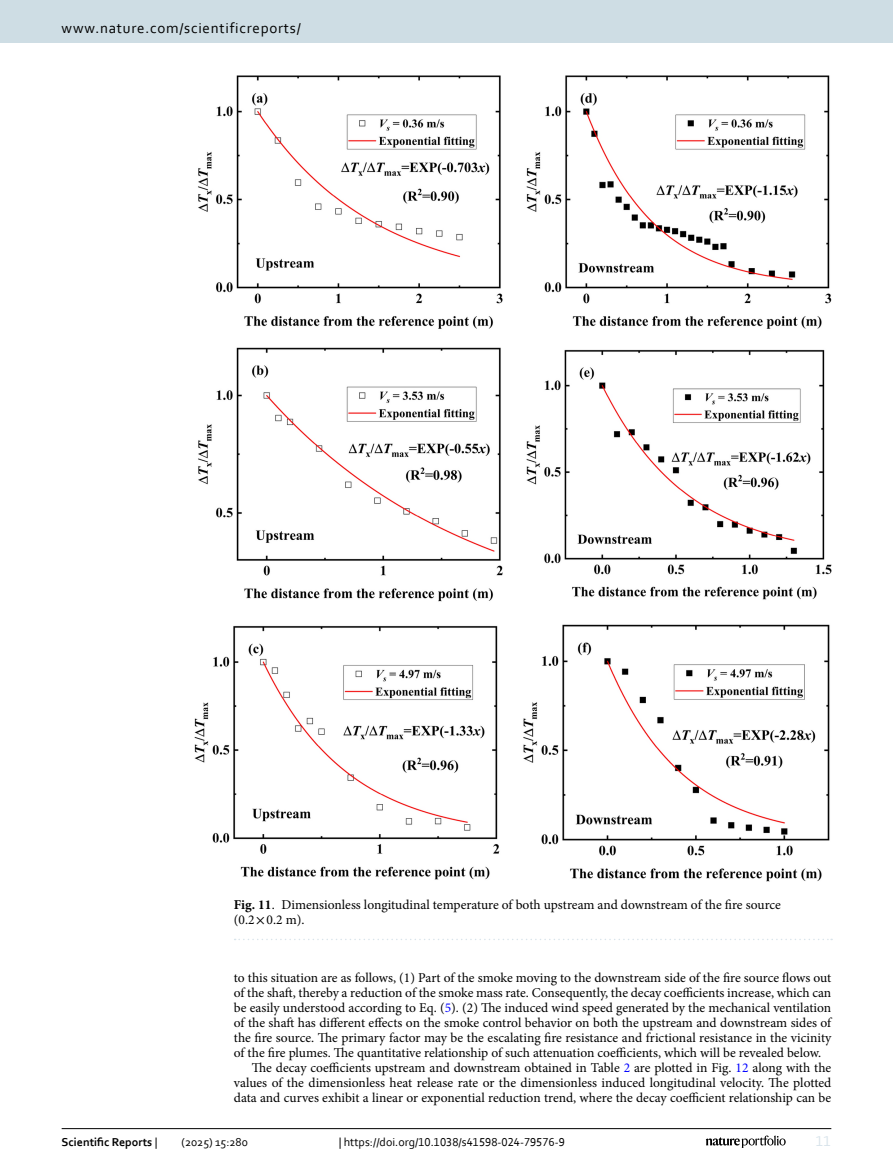
<style>
.page{position:relative;width:893px;height:1174px;background:#fff}
.page>*{position:absolute;margin:0;border:0;box-sizing:border-box;transform-origin:0 0}
.t1{font:15px "Corbel";letter-spacing:.05em;color:#000}
.t2{font:15px "Corbel";color:#d9e4eb}
.Body_Text{font:13.5px/15px "Minion Pro";color:#000;text-align:justify}
.Body_Text_Indent{font:13.5px/15px "Minion Pro";color:#000;text-align:justify}
.Figure_Caption{font:13.5px/15px "Minion Pro";color:#000}
.t3{font:12px "Corbel";color:#000}
.t4{font:700 12px "Corbel";color:#000}
.s1{font-weight:700}
.s2{font-family:"STIX"}
.s3{color:#00f}
.s4{font-weight:400}
</style>
<div class="page">
<img style="left:194px;top:76px;width:637px;height:805px">
<svg style="left:235px;top:938px;width:597px;height:2px"></svg>
<hr style="left:62px;top:1128px;width:769px;height:1px;background:#000">
<svg style="left:706px;top:1135px;width:80px;height:12px"></svg>
<div style="left:0;top:0;width:893px;height:43px;background:#cedde4"></div>
<p class="t1" style="left:62px;top:18px;width:241px">www.nature.com/scientificreports/</p>
<p class="Figure_Caption" style="left:234px;top:897px;width:549px"><span class="s1">Fig. 11</span>. Dimensionless longitudinal temperature of both upstream and downstream of the fire source (0.2<span class="s2">×</span>0.2 m).</p>
<p class="Body_Text" style="left:234px;top:970px;width:599px">to this situation are as follows, (1) Part of the smoke moving to the downstream side of the fire source flows out of the shaft, thereby a reduction of the smoke mass rate. Consequently, the decay coefficients increase, which can be easily understood according to Eq. (<span class="s3">5</span>). (2) The induced wind speed generated by the mechanical ventilation of the shaft has different effects on the smoke control behavior on both the upstream and downstream sides of the fire source. The primary factor may be the escalating fire resistance and frictional resistance in the vicinity of the fire plumes. The quantitative relationship of such attenuation coefficients, which will be revealed below.</p>
<p class="Body_Text_Indent" style="left:234px;top:1060px;width:599px;text-indent:18px">The decay coefficients upstream and downstream obtained in Table <span class="s3">2</span> are plotted in Fig. <span class="s3">12</span> along with the values of the dimensionless heat release rate or the dimensionless induced longitudinal velocity. The plotted data and curves exhibit a linear or exponential reduction trend, where the decay coefficient relationship can be</p>
<p class="t4" style="left:62px;top:1134px;width:97px">Scientific Reports <span class="s4">|</span></p>
<p class="t3" style="left:181px;top:1134px;width:68px">(2025) 15:280</p>
<p class="t3" style="left:339px;top:1134px;width:228px">| https://doi.org/10.1038/s41598-024-79576-9</p>
<p class="t2" style="left:816px;top:1132px;width:17px">11</p>
</div>
